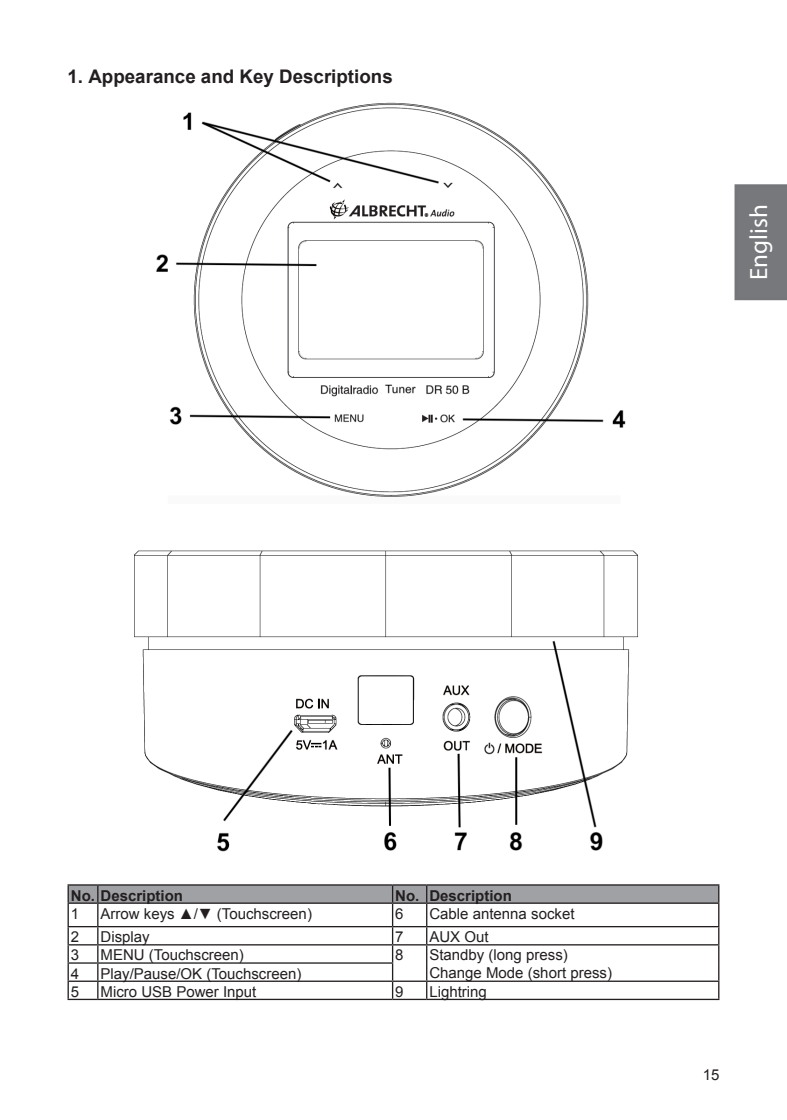
<style>
.page{position:relative;width:787px;height:1120px;background:#fff}
.page>*{position:absolute;margin:0;border:0;box-sizing:border-box;transform-origin:0 0}
.t1{font:25px "Myriad Pro";color:#fff}
.t2{font:700 18.75px "Arial";color:#231f20}
.Standardtext{font:15px "Arial";color:#231f20}
.Standardtext-2{font:700 15px "Arial";color:#231f20}
</style>
<div class="page">
<div style="left:734px;top:184px;width:53px;height:116px;background:#76787b"></div>
<hr style="left:68px;top:884px;width:30px;height:1px;background:#231f20">
<hr style="left:98px;top:884px;width:294px;height:1px;background:#231f20">
<hr style="left:392px;top:884px;width:35px;height:1px;background:#231f20">
<hr style="left:427px;top:884px;width:292px;height:1px;background:#231f20">
<svg style="left:68px;top:885px;width:651px;height:113px"></svg>
<hr style="left:68px;top:998px;width:30px;height:2px;background:#231f20">
<hr style="left:98px;top:998px;width:294px;height:2px;background:#231f20">
<hr style="left:392px;top:998px;width:35px;height:2px;background:#231f20">
<hr style="left:427px;top:998px;width:292px;height:2px;background:#231f20">
<img style="left:156px;top:102px;width:470px;height:395px">
<img style="left:134px;top:550px;width:504px;height:302px">
<p class="t2" style="left:68px;top:64px;width:327px">1. Appearance and Key Descriptions</p>
<h1 class="t1" style="left:743px;top:280px;width:77px;rotate:-90deg">English</h1>
<p class="Standardtext-2" style="left:71px;top:885px;width:114px">No. Description</p>
<p class="Standardtext-2" style="left:395px;top:885px;width:26px">No.</p>
<p class="Standardtext-2" style="left:429px;top:885px;width:84px">Description</p>
<p class="Standardtext" style="left:71px;top:903px;width:10px">1</p>
<p class="Standardtext" style="left:100px;top:903px;width:213px">Arrow keys ▲/▼ (Touchscreen)</p>
<p class="Standardtext" style="left:395px;top:903px;width:10px">6</p>
<p class="Standardtext" style="left:429px;top:903px;width:147px">Cable antenna socket</p>
<p class="Standardtext" style="left:71px;top:927px;width:10px">2</p>
<p class="Standardtext" style="left:100px;top:927px;width:51px">Display</p>
<p class="Standardtext" style="left:395px;top:927px;width:10px">7</p>
<p class="Standardtext" style="left:429px;top:927px;width:61px">AUX Out</p>
<p class="Standardtext" style="left:71px;top:945px;width:10px">3</p>
<p class="Standardtext" style="left:100px;top:945px;width:145px">MENU (Touchscreen)</p>
<p class="Standardtext" style="left:395px;top:945px;width:10px">8</p>
<p class="Standardtext" style="left:429px;top:945px;width:140px">Standby (long press)</p>
<p class="Standardtext" style="left:71px;top:963px;width:10px">4</p>
<p class="Standardtext" style="left:100px;top:963px;width:202px">Play/Pause/OK (Touchscreen)</p>
<p class="Standardtext" style="left:429px;top:963px;width:184px">Change Mode (short press)</p>
<p class="Standardtext" style="left:71px;top:981px;width:10px">5</p>
<p class="Standardtext" style="left:100px;top:981px;width:157px">Micro USB Power Input</p>
<p class="Standardtext" style="left:395px;top:981px;width:10px">9</p>
<p class="Standardtext" style="left:429px;top:981px;width:59px">Lightring</p>
<p class="Standardtext" style="left:702px;top:1065px;width:18px">15</p>
</div>
